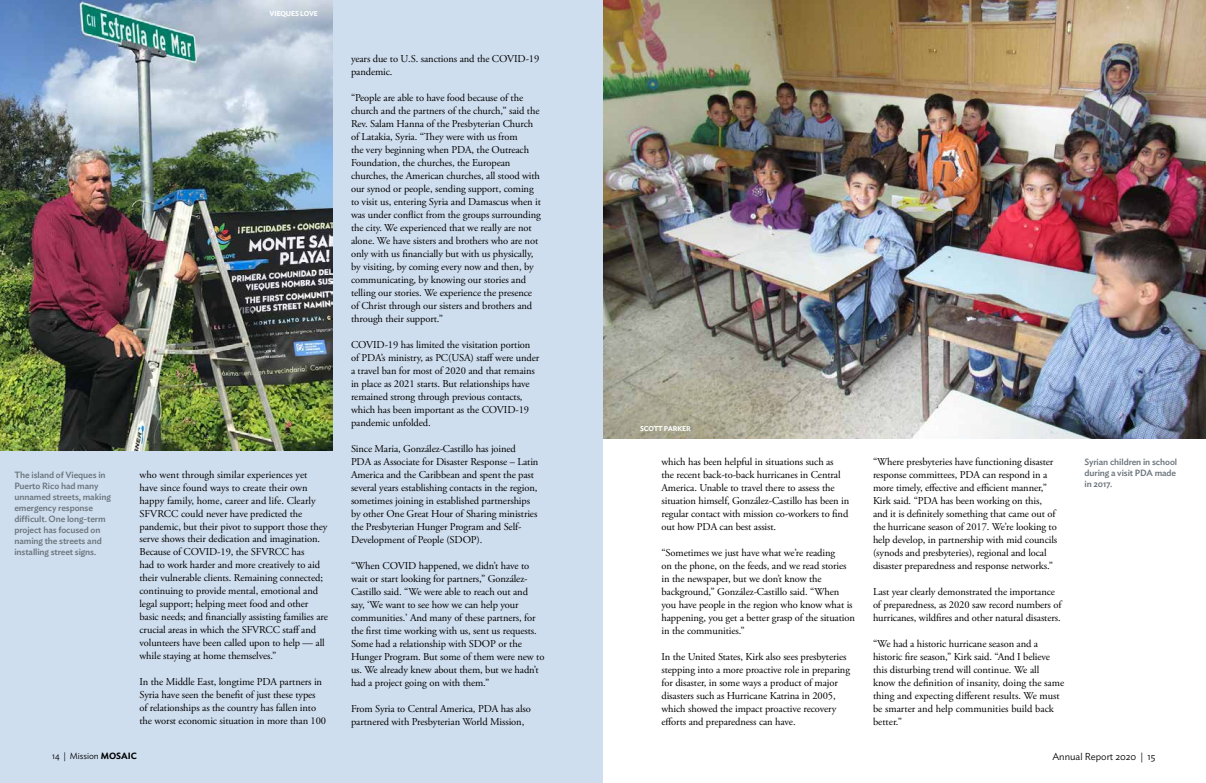
<style>
.page{position:relative;width:1206px;height:783px;background:#fff}
.page>*{position:absolute;margin:0;border:0;box-sizing:border-box;transform-origin:0 0}
.t1{font:10.5px/13px "Adobe Garamond Pro";letter-spacing:-.01em;color:#000}
.t2{font:300 10px "Ideal Sans";color:#000}
.t3{font:500 9px/11px "Ideal Sans";letter-spacing:-.01em;color:#6a747b;text-align:justify}
.t4{font:300 9px "Ideal Sans";color:#000}
.t5{font:600 7px "Ideal Sans";letter-spacing:-.02em;color:#fff}
.s1{font-weight:600}
</style>
<div class="page">
<div style="left:0;top:0;width:603px;height:783px;background:#cfdeef"></div>
<img style="left:603px;top:0;width:603px;height:439px">
<img style="left:0;top:0;width:333px;height:451px">
<p class="t3" style="left:14px;top:468px;width:98px;text-align:left">The island of Vieques in<br>Puerto Rico had many unnamed streets, making emergency response difficult. One long-term project has focused on naming the streets and installing street signs.</p>
<p class="t5" style="left:270px;top:8px;width:50px">VIEQUES LOVE</p>
<p class="t1" style="left:140px;top:468px;width:190px">who went through similar experiences yet have since found ways to create their own happy family, home, career and life. Clearly SFVRCC could never have predicted the pandemic, but their pivot to support those they serve shows their dedication and imagination.<br>Because of COVID-19, the SFVRCC has<br>had to work harder and more creatively to aid their vulnerable clients. Remaining connected; continuing to provide mental, emotional and legal support; helping meet food and other basic needs; and financially assisting families are crucial areas in which the SFVRCC staff and volunteers have been called upon to help — all while staying at home themselves.”</p>
<p class="t1" style="left:140px;top:676px;width:188px">In the Middle East, longtime PDA partners in Syria have seen the benefit of just these types of relationships as the country has fallen into the worst economic situation in more than 100</p>
<p class="t1" style="left:351px;top:52px;width:190px">years due to U.S. sanctions and the COVID-19 pandemic.</p>
<p class="t1" style="left:351px;top:91px;width:192px">“People are able to have food because of the church and the partners of the church,” said the Rev. Salam Hanna of the Presbyterian Church of Latakia, Syria. “They were with us from<br>the very beginning when PDA, the Outreach Foundation, the churches, the European churches, the American churches, all stood with our synod or people, sending support, coming to visit us, entering Syria and Damascus when it was under conflict from the groups surrounding the city. We experienced that we really are not alone. We have sisters and brothers who are not only with us financially but with us physically, by visiting, by coming every now and then, by communicating, by knowing our stories and telling our stories. We experience the presence of Christ through our sisters and brothers and through their support.”</p>
<p class="t1" style="left:351px;top:338px;width:190px">COVID-19 has limited the visitation portion of PDA’s ministry, as PC(USA) staff were under a travel ban for most of 2020 and that remains in place as 2021 starts. But relationships have remained strong through previous contacts, which has been important as the COVID-19 pandemic unfolded.</p>
<p class="t1" style="left:351px;top:442px;width:189px">Since Maria, González-Castillo has joined PDA as Associate for Disaster Response – Latin America and the Caribbean and spent the past several years establishing contacts in the region, sometimes joining in established partnerships by other One Great Hour of Sharing ministries the Presbyterian Hunger Program and Self-Development of People (SDOP).</p>
<p class="t1" style="left:351px;top:559px;width:195px">“When COVID happened, we didn’t have to wait or start looking for partners,” González-Castillo said. “We were able to reach out and<br>say, ‘We want to see how we can help your communities.’ And many of these partners, for the first time working with us, sent us requests.<br>Some had a relationship with SDOP or the Hunger Program. But some of them were new to us. We already knew about them, but we hadn’t had a project going on with them.”</p>
<p class="t1" style="left:351px;top:702px;width:181px">From Syria to Central America, PDA has also partnered with Presbyterian World Mission,</p>
<p class="t5" style="left:640px;top:423px;width:52px">SCOTT PARKER</p>
<p class="t1" style="left:662px;top:455px;width:189px">which has been helpful in situations such as<br>the recent back-to-back hurricanes in Central America. Unable to travel there to assess the situation himself, González-Castillo has been in regular contact with mission co-workers to find out how PDA can best assist.</p>
<p class="t1" style="left:662px;top:546px;width:195px">“Sometimes we just have what we’re reading<br>on the phone, on the feeds, and we read stories in the newspaper, but we don’t know the background,” González-Castillo said. “When you have people in the region who know what is happening, you get a better grasp of the situation in the communities.”</p>
<p class="t1" style="left:662px;top:650px;width:190px">In the United States, Kirk also sees presbyteries stepping into a more proactive role in preparing for disaster, in some ways a product of major disasters such as Hurricane Katrina in 2005, which showed the impact proactive recovery efforts and preparedness can have.</p>
<p class="t1" style="left:873px;top:455px;width:186px">“Where presbyteries have functioning disaster response committees, PDA can respond in a more timely, effective and efficient manner,” Kirk said. “PDA has been working on this, and it is definitely something that came out of the hurricane season of 2017. We’re looking to help develop, in partnership with mid councils (synods and presbyteries), regional and local disaster preparedness and response networks.”</p>
<p class="t1" style="left:873px;top:585px;width:190px">Last year clearly demonstrated the importance of preparedness, as 2020 saw record numbers of hurricanes, wildfires and other natural disasters.</p>
<p class="t1" style="left:873px;top:637px;width:193px">“We had a historic hurricane season and a historic fire season,” Kirk said. “And I believe this disturbing trend will continue. We all know the definition of insanity, doing the same thing and expecting different results. We must be smarter and help communities build back better.”</p>
<p class="t3" style="left:1084px;top:455px;width:94px">Syrian children in school during a visit PDA made in 2017.</p>
<p class="t4" style="left:52px;top:749px;width:86px">14 | Mission <span class="s1">MOSAIC</span></p>
<p class="t2" style="left:1052px;top:749px;width:105px">Annual Report 2020 | 15</p>
</div>
